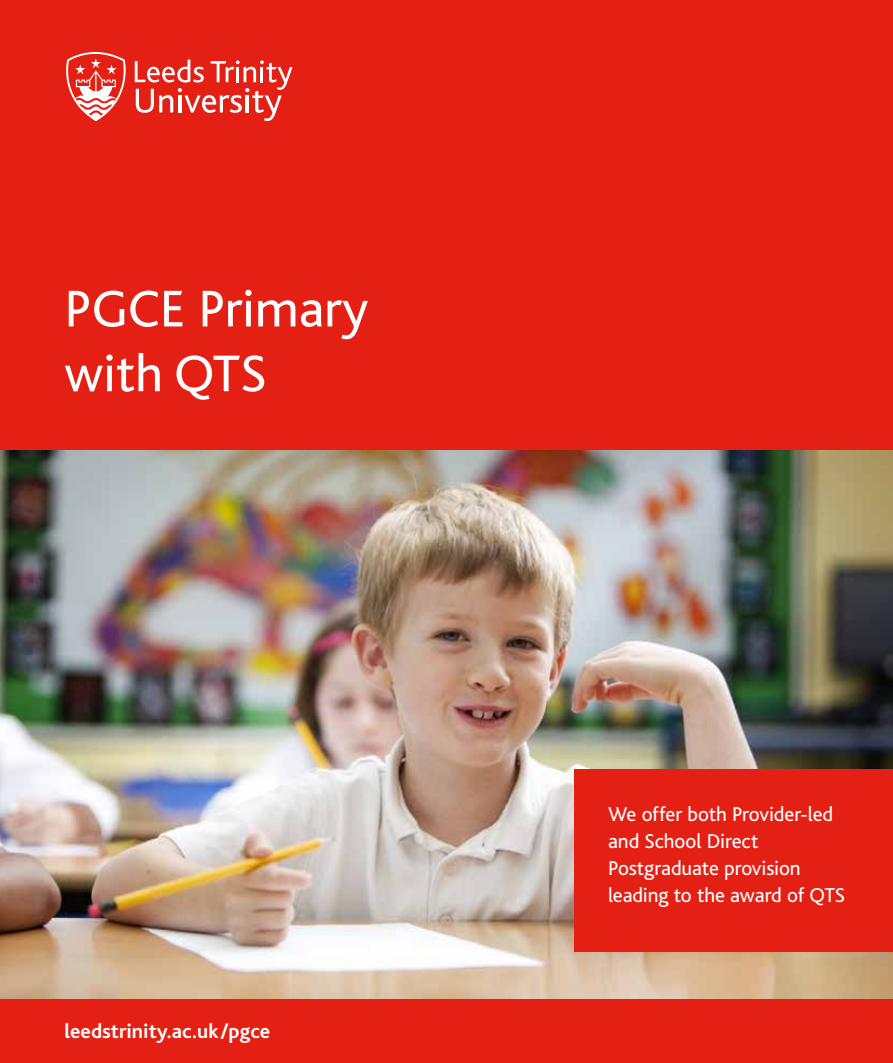
<style>
.page{position:relative;width:893px;height:1063px;background:#fff}
.page>*{position:absolute;margin:0;border:0;box-sizing:border-box;transform-origin:0 0}
.t1{font:54px/64.8px "Bliss";color:#fff}
.t2{font:21px/27px "Bliss";letter-spacing:-.005em;color:#fff}
.t3{font:700 21px "Bliss";color:#fff}
</style>
<div class="page">
<img style="left:0;top:450px;width:893px;height:549px">
<div style="left:0;top:999px;width:893px;height:64px;background:#e41f13"></div>
<div style="left:574px;top:770px;width:319px;height:182px;background:#e41f13"></div>
<div style="left:0;top:0;width:893px;height:450px;background:#e41f13"></div>
<svg style="left:66px;top:52px;width:60px;height:69px"></svg>
<svg style="left:135px;top:60px;width:158px;height:61px"></svg>
<h1 class="t1" style="left:64px;top:277px;width:306px">PGCE Primary with QTS</h1>
<p class="t3" style="left:64px;top:1020px;width:207px">leedstrinity.ac.uk/pgce</p>
<p class="t2" style="left:608px;top:801px;width:239px">We offer both Provider-led and School Direct<br>Postgraduate provision leading to the award of QTS</p>
</div>
